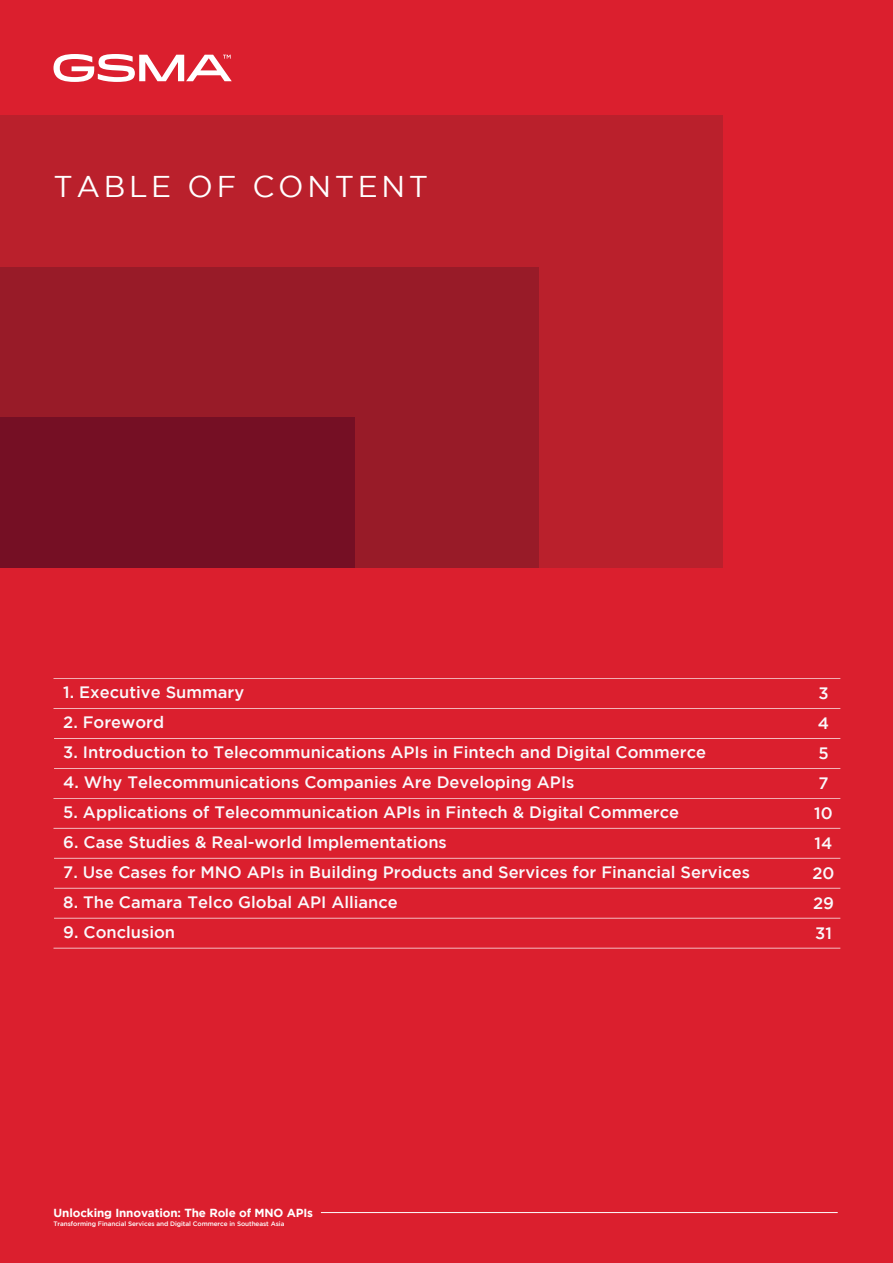
<style>
.page{position:relative;width:893px;height:1263px;background:#fff}
.page>*{position:absolute;margin:0;border:0;box-sizing:border-box;transform-origin:0 0}
.t1{font:30px "Gotham";letter-spacing:.12em;color:#fff}
.t2{font:500 16.5px/30px "Gotham";color:#faf9fc;text-align:center}
.t3{font:700 11.7px "Gotham";letter-spacing:-.01em;color:#fff}
.t4{font:500 6.45px "Gotham";letter-spacing:-.01em;color:#fff}
</style>
<div class="page">
<div style="left:0;top:255px;width:893px;height:1008px;background:#db1f2e"></div>
<hr style="left:321px;top:1212px;width:517px;height:1px;background:#fff">
<div style="left:0;top:0;width:893px;height:568px;background:#db1f2e"></div>
<div style="left:0;top:116px;width:722px;height:452px;background:#ba202c"></div>
<div style="left:0;top:267px;width:538px;height:301px;background:#981b28"></div>
<div style="left:0;top:418px;width:355px;height:150px;background:#750f24"></div>
<svg style="left:54px;top:54px;width:178px;height:28px"></svg>
<hr style="left:53px;top:678px;width:787px;height:1px;background:#fff">
<hr style="left:53px;top:708px;width:787px;height:1px;background:#fff">
<hr style="left:54px;top:738px;width:786px;height:1px;background:#fff">
<hr style="left:54px;top:768px;width:786px;height:1px;background:#fff">
<hr style="left:53px;top:798px;width:787px;height:1px;background:#fff">
<hr style="left:53px;top:828px;width:787px;height:1px;background:#fff">
<hr style="left:54px;top:858px;width:786px;height:1px;background:#fff">
<hr style="left:54px;top:888px;width:786px;height:1px;background:#fff">
<hr style="left:54px;top:918px;width:786px;height:1px;background:#fff">
<hr style="left:53px;top:948px;width:787px;height:1px;background:#fff">
<h1 class="t1" style="left:53px;top:170px;width:376px">TABLE OF CONTENT</h1>
<p class="t2" style="left:63px;top:677px;width:182px">1. Executive Summary</p>
<p class="t2" style="left:63px;top:707px;width:102px">2. Foreword</p>
<p class="t2" style="left:63px;top:737px;width:644px">3. Introduction to Telecommunications APIs in Fintech and Digital Commerce</p>
<p class="t2" style="left:63px;top:767px;width:513px">4. Why Telecommunications Companies Are Developing APIs</p>
<p class="t2" style="left:63px;top:797px;width:617px">5. Applications of Telecommunication APIs in Fintech &amp; Digital Commerce</p>
<p class="t2" style="left:63px;top:827px;width:385px">6. Case Studies &amp; Real-world Implementations</p>
<p class="t2" style="left:63px;top:857px;width:688px">7. Use Cases for MNO APIs in Building Products and Services for Financial Services</p>
<p class="t2" style="left:63px;top:887px;width:336px">8. The Camara Telco Global API Alliance</p>
<p class="t2" style="left:63px;top:917px;width:113px">9. Conclusion</p>
<p class="t2" style="left:812px;top:678px;width:24px">3<br>4<br>5<br>7<br>10<br>14<br>20<br>29<br>31</p>
<p class="t3" style="left:53px;top:1206px;width:261px">Unlocking Innovation: The Role of MNO APIs</p>
<p class="t4" style="left:53px;top:1220px;width:232px">Transforming Financial Services and Digital Commerce in Southeast Asia</p>
</div>
